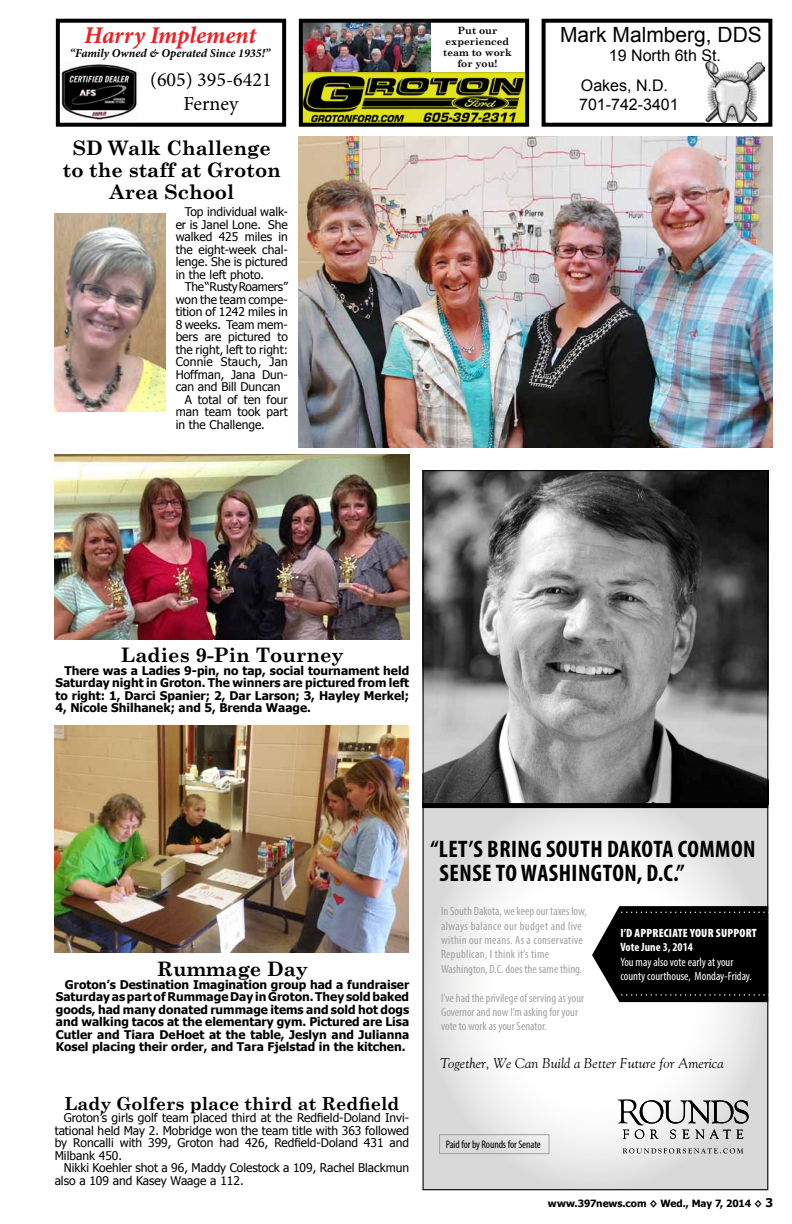
<style>
.page{position:relative;width:792px;height:1224px;background:#fff}
.page>*{position:absolute;margin:0;border:0;box-sizing:border-box;transform-origin:0 0}
.t1{font:700 condensed 24px/24px "Myriad Pro";letter-spacing:.02em;color:#000}
.t2{font:italic 700 24px "Minion Pro";letter-spacing:-.005em;color:#ed2124}
.t3{font:21px "Arial";color:#000}
.t4{font:700 20px/22px "Century Schoolbook";color:#000;text-align:center}
.t5{font:20px/24px "Minion Pro";color:#000;text-align:center}
.t6{font:700 18px "Century Schoolbook";color:#000}
.t7{font:16px/29.9px "Arial";color:#000}
.t8{font:italic 14px "Goudy";letter-spacing:.005em;color:#000}
.t9{font:12px/12.5px "Tahoma";color:#000;text-align:justify}
.t10{font:700 12px/12.5px "Tahoma";color:#000;text-align:justify}
.t11{font:condensed 12px/14.4px "Myriad Pro";letter-spacing:.025em;color:#a1a1a4}
.t12{font:condensed 12px/14.4px "Myriad Pro";color:#a1a1a4}
.t13{font:condensed 12px/14.4px "Myriad Pro";color:#fff}
.t14{font:italic 700 12px "Minion Pro";letter-spacing:-.005em;color:#000}
.t15{font:900 condensed 12px "Myriad Pro";letter-spacing:.02em;color:#fff}
.t16{font:12px "Tahoma";letter-spacing:-.02em;color:#000}
.t17{font:700 condensed 12px "Myriad Pro";color:#fff}
.t18{font:condensed 11px "Myriad Pro";letter-spacing:-.01em;color:#000}
.t19{font:700 10px/11px "Century Schoolbook";color:#000;text-align:center}
.t20{font:700 10px "Tahoma";letter-spacing:-.005em;color:#000}
.s1{font-size:12px}
</style>
<div class="page">
<img style="left:61px;top:64px;width:76px;height:56px">
<div style="left:56px;top:19px;width:230px;height:108px;border:4px solid #000"></div>
<img style="left:304px;top:24px;width:127px;height:49px">
<img style="left:304px;top:73px;width:220px;height:49px">
<div style="left:299px;top:19px;width:230px;height:108px;border:4px solid #000"></div>
<div style="left:542px;top:19px;width:230px;height:108px;border:4px solid #000"></div>
<img style="left:705px;top:62px;width:60px;height:60px">
<svg style="left:425px;top:808px;width:341px;height:380px"></svg>
<img style="left:425px;top:472px;width:341px;height:331px">
<div style="left:423px;top:803px;width:345px;height:5px;background:#000"></div>
<div style="left:439px;top:1134px;width:111px;height:20px;border:1px solid #a1a1a4"></div>
<svg style="left:592px;top:906px;width:176px;height:96px;background:#171717"></svg>
<svg style="left:618px;top:1099px;width:131px;height:40px"></svg>
<svg style="left:622px;top:1148px;width:121px;height:6px"></svg>
<img style="left:55px;top:455px;width:354px;height:185px">
<img style="left:299px;top:136px;width:473px;height:311px">
<img style="left:55px;top:214px;width:111px;height:197px">
<img style="left:55px;top:725px;width:353px;height:227px">
<h1 class="t2" style="left:84px;top:18px;width:173px">Harry Implement</h1>
<p class="t14" style="left:70px;top:45px;width:202px">“Family Owned &amp; Operated Since 1935!”</p>
<h3 class="t5" style="left:150px;top:67px;width:123px">(605) 395-6421<br>Ferney</h3>
<h3 class="t4" style="left:63px;top:137px;width:220px">SD Walk Challenge to the staff at Groton<br>Area School</h3>
<p class="t9" style="left:176px;top:205px;width:114px;text-indent:9px">Top individual walk&shy;er is Janel Lone. She walked 425 miles in the eight-week chal&shy;lenge. She is pictured in the left photo.</p>
<p class="t16" style="left:185px;top:279px;width:105px">The “Rusty Roamers”</p>
<p class="t9" style="left:176px;top:292px;width:114px">won the team compe-</p>
<p class="t9" style="left:176px;top:305px;width:114px">tition of 1242 miles in</p>
<p class="t9" style="left:176px;top:317px;width:114px">8 weeks. Team mem-</p>
<p class="t9" style="left:176px;top:330px;width:114px">bers are pictured to</p>
<p class="t9" style="left:176px;top:342px;width:114px">the right, left to right:</p>
<p class="t9" style="left:176px;top:355px;width:114px">Connie Stauch, Jan</p>
<p class="t9" style="left:176px;top:367px;width:114px">Hoffman, Jana Dun-</p>
<p class="t9" style="left:176px;top:380px;width:106px">can and Bill Duncan</p>
<p class="t9" style="left:185px;top:392px;width:105px">A total of ten four</p>
<p class="t9" style="left:176px;top:405px;width:114px">man team took part</p>
<p class="t9" style="left:176px;top:417px;width:91px">in the Challenge.</p>
<p class="t19" style="left:443px;top:25px;width:70px">Put our experienced team to work for you!</p>
<h2 class="t3" style="left:560px;top:21px;width:203px">Mark Malmberg, DDS</h2>
<h3 class="t7" style="left:581px;top:41px;width:141px;text-indent:28px">19 North 6th St.<br>Oakes, N.D.</h3>
<h3 class="t7" style="left:579px;top:90px;width:101px">701-742-3401</h3>
<h3 class="t4" style="left:121px;top:644px;width:224px">Ladies 9-Pin Tourney</h3>
<p class="t10" style="left:55px;top:663px;width:355px;text-indent:9px">There was a Ladies 9-pin, no tap, social tournament held Saturday night in Groton. The winners are pictured from left to right: 1, Darci Spanier; 2, Dar Larson; 3, Hayley Merkel; 4, Nicole Shilhanek; and 5, Brenda Waage.</p>
<h3 class="t4" style="left:157px;top:958px;width:153px">Rummage Day</h3>
<p class="t10" style="left:56px;top:978px;width:355px;text-indent:9px">Groton’s Destination Imagination group had a fundraiser Saturday as part of Rummage Day in Groton. They sold baked goods, had many donated rummage items and sold hot dogs and walking tacos at the elementary gym. Pictured are Lisa Cutler and Tiara DeHoet at the table, Jeslyn and Julianna Kosel placing their order, and Tara Fjelstad in the kitchen.</p>
<h3 class="t6" style="left:64px;top:1092px;width:337px">Lady Golfers place third at Redfield</h3>
<p class="t9" style="left:55px;top:1111px;width:356px;text-indent:9px">Groton’s girls golf team placed third at the Redfield-Doland Invi&shy;tational held May 2. Mobridge won the team title with 363 followed by Roncalli with 399, Groton had 426, Redfield-Doland 431 and Milbank 450.</p>
<p class="t9" style="left:55px;top:1161px;width:356px;text-indent:9px">Nikki Koehler shot a 96, Maddy Colestock a 109, Rachel Blackmun also a 109 and Kasey Waage a 112.</p>
<h1 class="t1" style="left:440px;top:836px;width:317px;text-indent:-9px">“LET’S BRING SOUTH DAKOTA COMMON<br>SENSE TO WASHINGTON, D.C.”</h1>
<p class="t11" style="left:441px;top:904px;width:147px">In South Dakota, we keep our taxes low, always balance our budget and live within our means. As a conservative Republican, I think it’s time Washington, D.C. does the same thing.</p>
<p class="t12" style="left:441px;top:990px;width:145px">I’ve had the privilege of serving as your<br>Governor and now I’m asking for your vote to work as your Senator.</p>
<p class="t15" style="left:621px;top:926px;width:138px">I’D APPRECIATE YOUR SUPPORT</p>
<p class="t17" style="left:620px;top:940px;width:74px">Vote June 3, 2014</p>
<p class="t13" style="left:620px;top:954px;width:133px">You may also vote early at your county courthouse, Monday-Friday.</p>
<p class="t8" style="left:440px;top:1055px;width:285px">Together, We Can Build a Better Future for America</p>
<p class="t18" style="left:446px;top:1138px;width:97px">Paid for by Rounds for Senate</p>
<p class="t20" style="left:548px;top:1196px;width:227px">www.397news.com ◊ Wed., May 7, 2014 ◊ <span class="s1">3</span></p>
</div>
